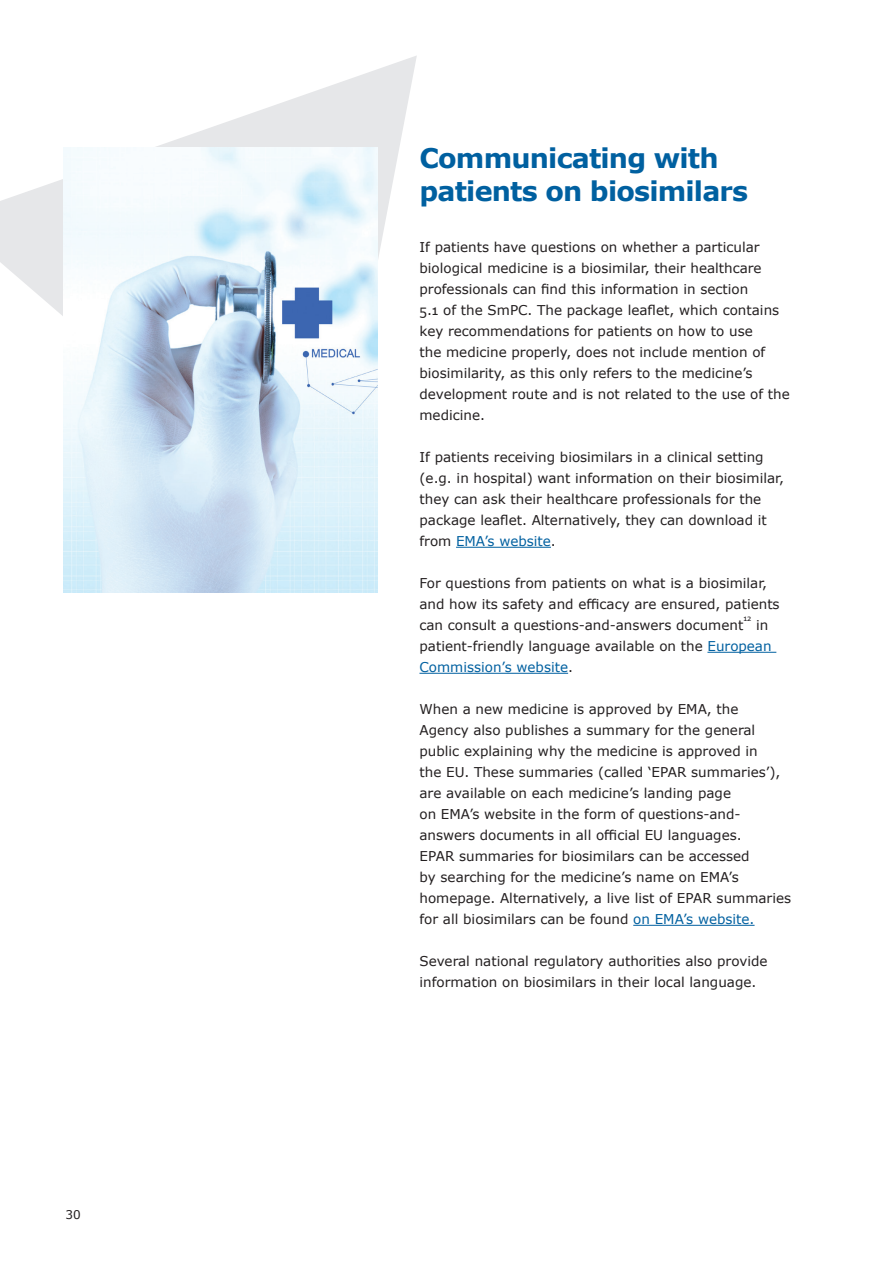
<style>
.page{position:relative;width:893px;height:1263px;background:#fff}
.page>*{position:absolute;margin:0;border:0;box-sizing:border-box;transform-origin:0 0}
.Heading{font:700 27px/33px "Verdana";letter-spacing:-.03em;color:#0060a0}
.body_1_column{font:13.5px/21px "Verdana";color:#231f20}
.t1{font:12px "Verdana";color:#231f20}
.body_1_column-2{font:7.8px "Verdana";color:#231f20}
.s1{color:#0060a0}
</style>
<div class="page">
<svg style="left:0;top:56px;width:417px;height:260px"></svg>
<img style="left:63px;top:147px;width:315px;height:446px">
<hr style="left:456px;top:547px;width:95px;height:1px;background:#0060a0">
<hr style="left:707px;top:652px;width:69px;height:1px;background:#0060a0">
<hr style="left:419px;top:673px;width:149px;height:1px;background:#0060a0">
<hr style="left:633px;top:925px;width:122px;height:1px;background:#0060a0">
<p class="t1" style="left:65px;top:1206px;width:17px">30</p>
<p class="Heading" style="left:419px;top:141px;width:330px">Communicating with patients on biosimilars</p>
<p class="body_1_column" style="left:419px;top:236px;width:372px">If patients have questions on whether a particular biological medicine is a biosimilar, their healthcare professionals can find this information in section<br>5.1 of the SmPC. The package leaflet, which contains key recommendations for patients on how to use<br>the medicine properly, does not include mention of biosimilarity, as this only refers to the medicine’s development route and is not related to the use of the medicine.</p>
<p class="body_1_column" style="left:419px;top:446px;width:366px">If patients receiving biosimilars in a clinical setting (e.g. in hospital) want information on their biosimilar, they can ask their healthcare professionals for the package leaflet. Alternatively, they can download it from <span class="s1">EMA’s website</span>.</p>
<p class="body_1_column" style="left:419px;top:572px;width:362px">For questions from patients on what is a biosimilar, and how its safety and efficacy are ensured, patients can consult a questions-and-answers document</p>
<p class="body_1_column-2" style="left:743px;top:613px;width:9px">12</p>
<p class="body_1_column" style="left:419px;top:614px;width:354px;text-indent:337px">in patient-friendly language available on the <span class="s1">European<br>Commission’s website</span>.</p>
<p class="body_1_column" style="left:419px;top:698px;width:373px">When a new medicine is approved by EMA, the Agency also publishes a summary for the general public explaining why the medicine is approved in<br>the EU. These summaries (called ‘EPAR summaries’), are available on each medicine’s landing page<br>on EMA’s website in the form of questions-and&shy;answers documents in all official EU languages.<br>EPAR summaries for biosimilars can be accessed<br>by searching for the medicine’s name on EMA’s homepage. Alternatively, a live list of EPAR summaries for all biosimilars can be found <span class="s1">on EMA’s website.</span></p>
<p class="body_1_column" style="left:419px;top:950px;width:350px">Several national regulatory authorities also provide information on biosimilars in their local language.</p>
</div>
